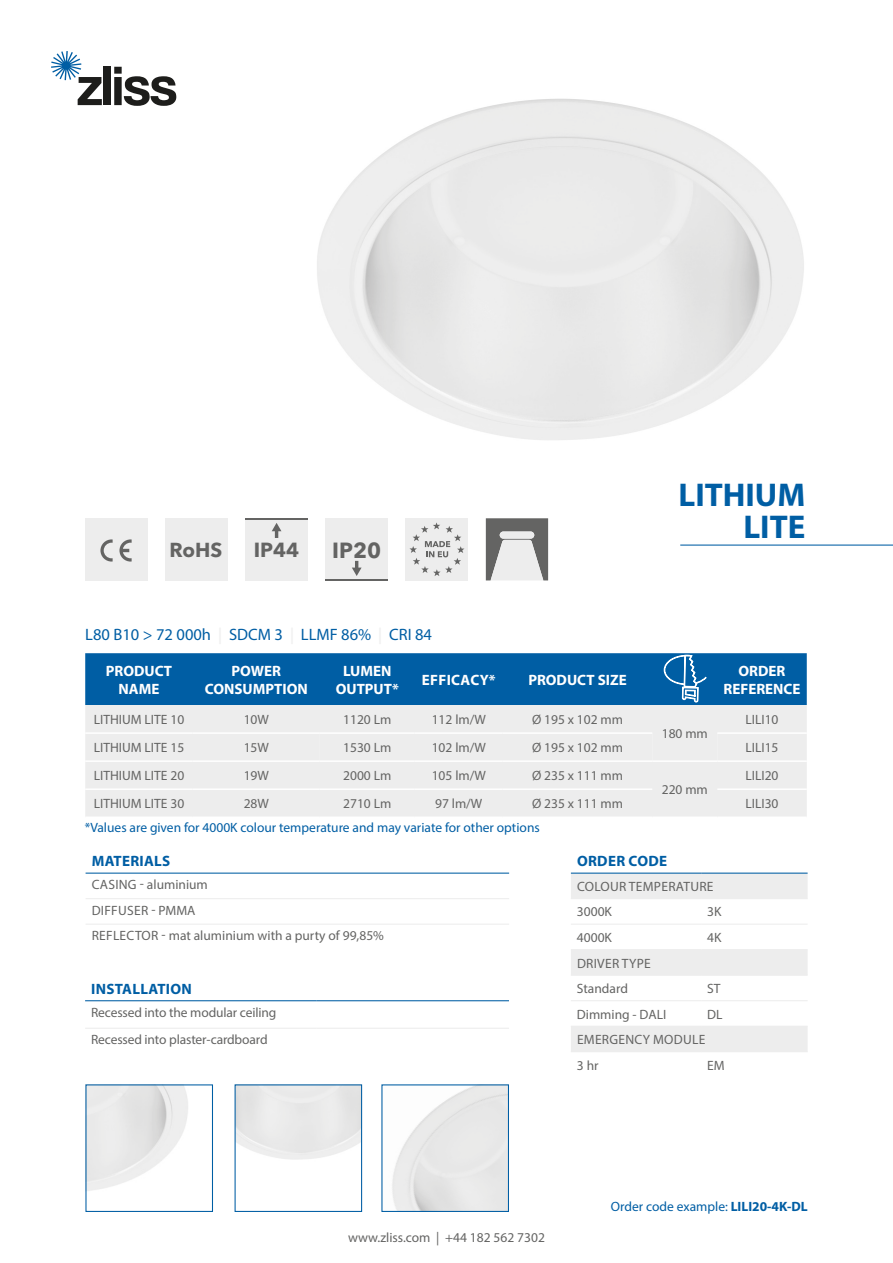
<style>
.page{position:relative;width:893px;height:1263px;background:#fff}
.page>*{position:absolute;margin:0;border:0;box-sizing:border-box;transform-origin:0 0}
.t1{font:700 33px/31.5px "Myriad Pro";color:#005ea4;text-align:right}
.t2{font:700 21.75px "Avenir Next LT Pro";color:#646463}
.t3{font:700 20.25px "Avenir Next LT Pro";color:#646463}
.t4{font:700 20.1px "Avenir Next LT Pro";color:#646463}
.t5{font:16.5px "Myriad Pro";color:#005ea4}
.t6{font:700 15px/18px "Myriad Pro";color:#fff;text-align:center}
.t7{font:700 15px "Myriad Pro";letter-spacing:.02em;color:#005ea4}
.t8{font:700 15px "Myriad Pro";letter-spacing:.02em;color:#fff}
.t9{font:13.5px/25.5px "Myriad Pro";color:#646463}
.t10{font:13.5px "Myriad Pro";color:#005ea4}
.t11{font:13.5px/25.5px "Myriad Pro";letter-spacing:.02em;color:#646463}
.s1{color:#ededed}
.s2{font-weight:700}
</style>
<div class="page">
<img style="left:317px;top:98px;width:487px;height:342px">
<svg style="left:51px;top:51px;width:51px;height:54px"></svg>
<div style="left:104px;top:67px;width:7px;height:38px;background:#1d1d1b"></div>
<svg style="left:114px;top:67px;width:62px;height:39px"></svg>
<div style="left:85px;top:518px;width:63px;height:63px;background:#ededed"></div>
<div style="left:165px;top:518px;width:63px;height:62px;background:#ededed"></div>
<div style="left:245px;top:518px;width:63px;height:62px;background:#ededed"></div>
<svg style="left:571px;top:874px;width:237px;height:177px"></svg>
<hr style="left:571px;top:872px;width:130px;height:2px;background:#005ea4">
<hr style="left:701px;top:872px;width:107px;height:2px;background:#005ea4">
<hr style="left:571px;top:898px;width:130px;height:1px;background:#ededed">
<hr style="left:701px;top:898px;width:107px;height:1px;background:#ededed">
<hr style="left:571px;top:924px;width:130px;height:1px;background:#ededed">
<hr style="left:701px;top:924px;width:107px;height:1px;background:#ededed">
<hr style="left:571px;top:949px;width:130px;height:1px;background:#ededed">
<hr style="left:701px;top:949px;width:107px;height:1px;background:#ededed">
<hr style="left:571px;top:975px;width:130px;height:1px;background:#ededed">
<hr style="left:701px;top:975px;width:107px;height:1px;background:#ededed">
<hr style="left:571px;top:1000px;width:130px;height:1px;background:#ededed">
<hr style="left:701px;top:1000px;width:107px;height:1px;background:#ededed">
<hr style="left:571px;top:1026px;width:130px;height:1px;background:#ededed">
<hr style="left:701px;top:1026px;width:107px;height:1px;background:#ededed">
<hr style="left:571px;top:1051px;width:130px;height:1px;background:#ededed">
<hr style="left:701px;top:1051px;width:107px;height:1px;background:#ededed">
<hr style="left:86px;top:872px;width:423px;height:2px;background:#005ea4">
<hr style="left:86px;top:898px;width:423px;height:1px;background:#ededed">
<hr style="left:86px;top:924px;width:423px;height:1px;background:#ededed">
<svg style="left:100px;top:539px;width:13px;height:22px"></svg>
<svg style="left:119px;top:539px;width:13px;height:22px"></svg>
<img style="left:87px;top:1086px;width:101px;height:105px">
<div style="left:85px;top:1084px;width:128px;height:128px;border:1px solid #005ea4"></div>
<img style="left:392px;top:1086px;width:115px;height:124px">
<div style="left:381px;top:1084px;width:128px;height:128px;border:1px solid #005ea4"></div>
<div style="left:235px;top:1084px;width:127px;height:128px;border:1px solid #005ea4"></div>
<hr style="left:680px;top:544px;width:213px;height:2px;background:#005ea4">
<div style="left:85px;top:778px;width:722px;height:38px;background:#ededed"></div>
<hr style="left:85px;top:788px;width:108px;height:2px;background:#fff">
<hr style="left:193px;top:788px;width:127px;height:2px;background:#fff">
<hr style="left:320px;top:788px;width:95px;height:2px;background:#fff">
<hr style="left:415px;top:788px;width:88px;height:2px;background:#fff">
<hr style="left:503px;top:788px;width:149px;height:2px;background:#fff">
<hr style="left:717px;top:788px;width:90px;height:2px;background:#fff">
<svg style="left:85px;top:653px;width:722px;height:125px;background:#8cb2cf"></svg>
<div style="left:326px;top:518px;width:62px;height:62px;background:#ededed"></div>
<svg style="left:352px;top:561px;width:10px;height:15px"></svg>
<hr style="left:326px;top:579px;width:62px;height:2px;background:#646463">
<svg style="left:272px;top:523px;width:9px;height:15px"></svg>
<hr style="left:245px;top:518px;width:63px;height:2px;background:#646463">
<hr style="left:85px;top:1000px;width:232px;height:1px;background:#005ea4">
<hr style="left:317px;top:1000px;width:192px;height:1px;background:#005ea4">
<hr style="left:85px;top:1028px;width:232px;height:1px;background:#ededed">
<hr style="left:317px;top:1028px;width:192px;height:1px;background:#ededed">
<svg style="left:486px;top:518px;width:62px;height:62px;background:#a8a8a7"></svg>
<div style="left:406px;top:518px;width:62px;height:62px;background:#ededed"></div>
<svg style="left:409px;top:522px;width:55px;height:54px"></svg>
<h3 class="t4" style="left:169px;top:537px;width:54px">RoHS</h3>
<h3 class="t3" style="left:254px;top:538px;width:47px">IP44</h3>
<h2 class="t2" style="left:332px;top:537px;width:50px">IP20</h2>
<p class="t5" style="left:85px;top:624px;width:348px">L80 B10 &gt; 72 000h <span class="s1">|</span> SDCM 3 <span class="s1">|</span> LLMF 86% <span class="s1">|</span> CRI 84</p>
<h1 class="t1" style="left:678px;top:478px;width:128px">LITHIUM<br>LITE</h1>
<p class="t6" style="left:106px;top:661px;width:68px">PRODUCT<br>NAME</p>
<p class="t6" style="left:205px;top:661px;width:104px">POWER<br>CONSUMPTION</p>
<p class="t6" style="left:336px;top:661px;width:65px">LUMEN<br>OUTPUT*</p>
<p class="t8" style="left:422px;top:670px;width:75px">EFFICACY*</p>
<p class="t6" style="left:528px;top:670px;width:100px">PRODUCT SIZE</p>
<p class="t6" style="left:723px;top:661px;width:79px">ORDER<br>REFERENCE</p>
<p class="t9" style="left:94px;top:707px;width:92px">LITHIUM LITE 10</p>
<p class="t9" style="left:244px;top:707px;width:27px">10W</p>
<p class="t9" style="left:343px;top:707px;width:50px">1120 Lm</p>
<p class="t9" style="left:432px;top:707px;width:56px">112 lm/W</p>
<p class="t9" style="left:532px;top:707px;width:93px">Ø 195 x 102 mm</p>
<p class="t9" style="left:662px;top:721px;width:48px">180 mm</p>
<p class="t9" style="left:745px;top:707px;width:35px">LILI10</p>
<p class="t9" style="left:94px;top:735px;width:92px">LITHIUM LITE 15</p>
<p class="t9" style="left:244px;top:735px;width:27px">15W</p>
<p class="t9" style="left:343px;top:735px;width:50px">1530 Lm</p>
<p class="t9" style="left:432px;top:735px;width:56px">102 lm/W</p>
<p class="t9" style="left:532px;top:735px;width:93px">Ø 195 x 102 mm</p>
<p class="t9" style="left:745px;top:735px;width:35px">LILI15</p>
<p class="t9" style="left:94px;top:763px;width:92px">LITHIUM LITE 20</p>
<p class="t9" style="left:244px;top:763px;width:27px">19W</p>
<p class="t9" style="left:343px;top:763px;width:50px">2000 Lm</p>
<p class="t9" style="left:432px;top:763px;width:56px">105 lm/W</p>
<p class="t9" style="left:532px;top:763px;width:93px">Ø 235 x 111 mm</p>
<p class="t9" style="left:662px;top:777px;width:48px">220 mm</p>
<p class="t9" style="left:745px;top:763px;width:35px">LILI20</p>
<p class="t9" style="left:94px;top:791px;width:92px">LITHIUM LITE 30</p>
<p class="t9" style="left:244px;top:791px;width:27px">28W</p>
<p class="t9" style="left:343px;top:791px;width:50px">2710 Lm</p>
<p class="t9" style="left:435px;top:791px;width:49px">97 lm/W</p>
<p class="t9" style="left:532px;top:791px;width:93px">Ø 235 x 111 mm</p>
<p class="t9" style="left:745px;top:791px;width:35px">LILI30</p>
<p class="t10" style="left:85px;top:819px;width:457px">*Values are given for 4000K colour temperature and may variate for other options</p>
<p class="t7" style="left:92px;top:851px;width:80px">MATERIALS</p>
<p class="t9" style="left:92px;top:872px;width:294px">CASING - aluminium<br>DIFFUSER - PMMA<br>REFLECTOR - mat aluminium with a purty of 99,85%</p>
<p class="t7" style="left:91px;top:979px;width:102px">INSTALLATION</p>
<p class="t9" style="left:91px;top:998px;width:187px;line-height:27.5px">Recessed into the modular ceiling<br>Recessed into plaster-cardboard</p>
<p class="t7" style="left:577px;top:851px;width:92px">ORDER CODE</p>
<p class="t11" style="left:577px;top:873px;width:138px">COLOUR TEMPERATURE<br>3000K</p>
<p class="t9" style="left:707px;top:899px;width:16px">3K</p>
<p class="t9" style="left:577px;top:924px;width:37px">4000K</p>
<p class="t9" style="left:707px;top:924px;width:16px">4K</p>
<p class="t9" style="left:577px;top:950px;width:75px">DRIVER TYPE<br>Standard</p>
<p class="t9" style="left:707px;top:975px;width:15px">ST</p>
<p class="t9" style="left:577px;top:1001px;width:91px">Dimming - DALI</p>
<p class="t9" style="left:707px;top:1001px;width:17px">DL</p>
<p class="t11" style="left:577px;top:1026px;width:130px">EMERGENCY MODULE<br>3 hr</p>
<p class="t9" style="left:707px;top:1052px;width:19px">EM</p>
<p class="t9" style="left:348px;top:1225px;width:198px">www.zliss.com | +44 182 562 7302</p>
<p class="t10" style="left:611px;top:1198px;width:198px">Order code example: <span class="s2">LILI20-4K-DL</span></p>
</div>
